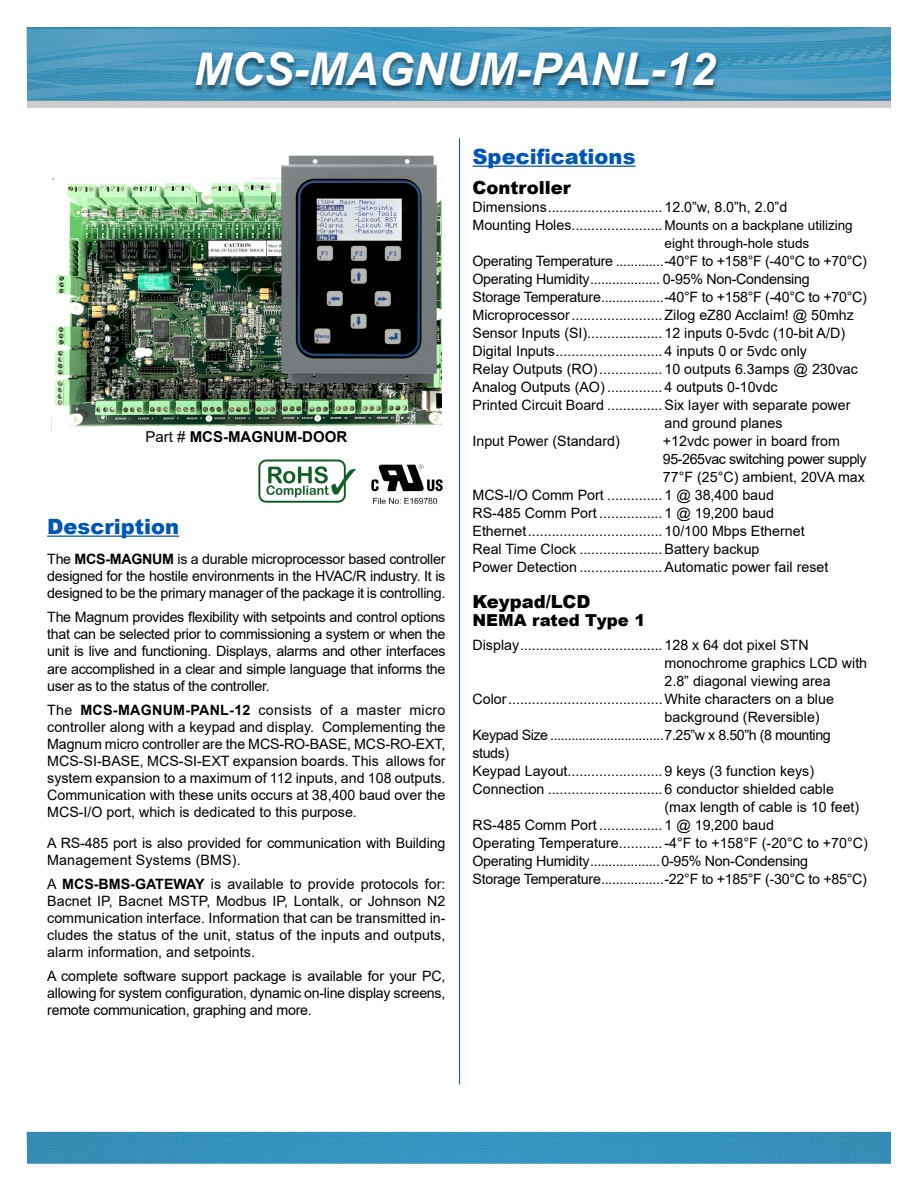
<style>
.page{position:relative;width:918px;height:1188px;background:#fff}
.page>*{position:absolute;margin:0;border:0;box-sizing:border-box;transform-origin:0 0}
.t1{font:italic 700 45px "Arial";color:#fff}
.t2{font:900 21px "Arial";color:#0055b8}
.t3{font:900 18px "Arial";color:#000}
.t4{font:900 16.5px "Arial";color:#000}
.t5{font:700 15px "Arial";color:#000}
.t6{font:14.25px/17.1px "Arial";color:#000;text-align:justify}
.t7{font:14.25px "Arial";letter-spacing:-.02em;color:#000}
.t8{font:14.25px "Arial";letter-spacing:-.03em;color:#000}
.t9{font:13.5px "Arial";color:#000}
.s1{font-weight:400}
.s2{font-weight:700}
.s3{font-size:13.5px}
</style>
<div class="page">
<div style="left:27px;top:101px;width:864px;height:7px;background:#cdcdcd"></div>
<svg style="left:27px;top:27px;width:864px;height:74px;background:#4699c0"></svg>
<img style="left:27px;top:1132px;width:864px;height:32px">
<div style="left:191px;top:52px;width:530px;height:42px;background:#000;opacity:.52"></div>
<img style="left:51px;top:179px;width:390px;height:253px">
<hr style="left:47px;top:536px;width:132px;height:1px;background:#0055b8">
<div style="left:458px;top:138px;width:10px;height:954px;background:#000;opacity:.15"></div>
<hr style="left:459px;top:138px;width:1px;height:946px;background:#0055b8">
<hr style="left:472px;top:166px;width:163px;height:1px;background:#0055b8">
<img style="left:371px;top:464px;width:72px;height:41px">
<img style="left:277px;top:156px;width:165px;height:243px">
<img style="left:258px;top:459px;width:97px;height:44px">
<h1 class="t1" style="left:194px;top:39px;width:523px">MCS-MAGNUM-PANL-12</h1>
<p class="t5" style="left:146px;top:426px;width:203px"><span class="s1">Part #</span> MCS-MAGNUM-DOOR</p>
<h2 class="t2" style="left:47px;top:511px;width:133px">Description</h2>
<p class="t6" style="left:47px;top:551px;width:400px">The <span class="s2">MCS-MAGNUM</span> is a durable microprocessor based controller designed for the hostile environments in the HVAC/R industry. It is designed to be the primary manager of the package it is controlling.</p>
<p class="t6" style="left:47px;top:609px;width:400px">The Magnum provides flexibility with setpoints and control options that can be selected prior to commissioning a system or when the unit is live and functioning. Displays, alarms and other interfaces are accomplished in a clear and simple language that informs the user as to the status of the controller.</p>
<p class="t6" style="left:47px;top:701px;width:400px">The <span class="s2">MCS-MAGNUM-PANL-12</span> consists of a master micro controller along with a keypad and display. Complementing the Magnum micro controller are the MCS-RO-BASE, MCS-RO-EXT, MCS-SI-BASE, MCS-SI-EXT expansion boards. This allows for system expansion to a maximum of 112 inputs, and 108 outputs.<br>Communication with these units occurs at 38,400 baud over the MCS-I/O port, which is dedicated to this purpose.</p>
<p class="t6" style="left:47px;top:834px;width:400px">A RS-485 port is also provided for communication with Building<br>Management Systems (BMS).</p>
<p class="t6" style="left:47px;top:875px;width:400px">A <span class="s2">MCS-BMS-GATEWAY</span> is available to provide protocols for:<br>Bacnet IP, Bacnet MSTP, Modbus IP, Lontalk, or Johnson N2 communication interface. Information that can be transmitted in&shy;cludes the status of the unit, status of the inputs and outputs, alarm information, and setpoints.</p>
<p class="t6" style="left:47px;top:967px;width:400px">A complete software support package is available for your PC, allowing for system configuration, dynamic on-line display screens, remote communication, graphing and more.</p>
<h2 class="t2" style="left:472px;top:141px;width:165px">Specifications</h2>
<p class="t3" style="left:472px;top:174px;width:100px">Controller</p>
<p class="t6" style="left:472px;top:198px;width:382px;line-height:18px">Dimensions.............................12.0”w, 8.0”h, 2.0”d<br>Mounting Holes....................... <span class="s3">Mounts on a backplane utilizing</span></p>
<p class="t9" style="left:664px;top:234px;width:146px">eight through-hole studs</p>
<p class="t7" style="left:472px;top:251px;width:396px">Operating Temperature .............-40°F to +158°F (-40°C to +70°C)</p>
<p class="t7" style="left:472px;top:269px;width:339px">Operating Humidity................... 0-95% Non-Condensing</p>
<p class="t7" style="left:472px;top:287px;width:396px">Storage Temperature.................-40°F to +158°F (-40°C to +70°C)</p>
<p class="t6" style="left:472px;top:306px;width:383px">Microprocessor.......................Zilog eZ80 Acclaim! @ 50mhz</p>
<p class="t6" style="left:472px;top:324px;width:374px">Sensor Inputs (SI)...................12 inputs 0-5vdc (10-bit A/D)</p>
<p class="t6" style="left:472px;top:342px;width:336px">Digital Inputs...........................4 inputs 0 or 5vdc only</p>
<p class="t6" style="left:472px;top:360px;width:387px">Relay Outputs (RO)................10 outputs 6.3amps @ 230vac</p>
<p class="t6" style="left:472px;top:378px;width:307px">Analog Outputs (AO) ..............4 outputs 0-10vdc</p>
<p class="t6" style="left:472px;top:396px;width:380px">Printed Circuit Board ..............Six layer with separate power</p>
<p class="t6" style="left:665px;top:414px;width:120px">and ground planes</p>
<p class="t6" style="left:472px;top:432px;width:149px">Input Power (Standard)</p>
<p class="t6" style="left:663px;top:432px;width:179px">+12vdc power in board from</p>
<p class="t8" style="left:663px;top:449px;width:205px">95-265vac switching power supply</p>
<p class="t6" style="left:663px;top:468px;width:204px">77°F (25°C) ambient, 20VA max</p>
<p class="t6" style="left:472px;top:486px;width:303px">MCS-I/O Comm Port ..............1 @ 38,400 baud</p>
<p class="t6" style="left:472px;top:504px;width:303px">RS-485 Comm Port ................1 @ 19,200 baud</p>
<p class="t6" style="left:472px;top:522px;width:334px">Ethernet..................................10/100 Mbps Ethernet</p>
<p class="t6" style="left:472px;top:540px;width:289px">Real Time Clock .....................Battery backup</p>
<p class="t6" style="left:472px;top:558px;width:357px">Power Detection .....................Automatic power fail reset</p>
<p class="t3" style="left:472px;top:588px;width:120px">Keypad/LCD</p>
<p class="t4" style="left:472px;top:608px;width:174px">NEMA rated Type 1</p>
<p class="t6" style="left:472px;top:637px;width:338px">Display....................................128 x 64 dot pixel STN</p>
<p class="t6" style="left:665px;top:655px;width:204px">monochrome graphics LCD with</p>
<p class="t6" style="left:665px;top:673px;width:168px">2.8” diagonal viewing area</p>
<p class="t6" style="left:472px;top:691px;width:363px">Color.......................................White characters on a blue</p>
<p class="t6" style="left:665px;top:709px;width:157px">background (Reversible)</p>
<p class="t8" style="left:472px;top:726px;width:360px">Keypad Size ................................7.25”w x 8.50”h (8 mounting</p>
<p class="t6" style="left:472px;top:745px;width:38px">studs)</p>
<p class="t6" style="left:472px;top:763px;width:343px">Keypad Layout........................9 keys (3 function keys)</p>
<p class="t6" style="left:472px;top:781px;width:363px">Connection .............................6 conductor shielded cable</p>
<p class="t6" style="left:665px;top:799px;width:196px">(max length of cable is 10 feet)</p>
<p class="t6" style="left:472px;top:817px;width:303px">RS-485 Comm Port ................1 @ 19,200 baud</p>
<p class="t6" style="left:472px;top:835px;width:397px">Operating Temperature...........-4°F to +158°F (-20°C to +70°C)</p>
<p class="t7" style="left:472px;top:852px;width:337px">Operating Humidity...................0-95% Non-Condensing</p>
<p class="t7" style="left:473px;top:870px;width:396px">Storage Temperature.................-22°F to +185°F (-30°C to +85°C)</p>
</div>
